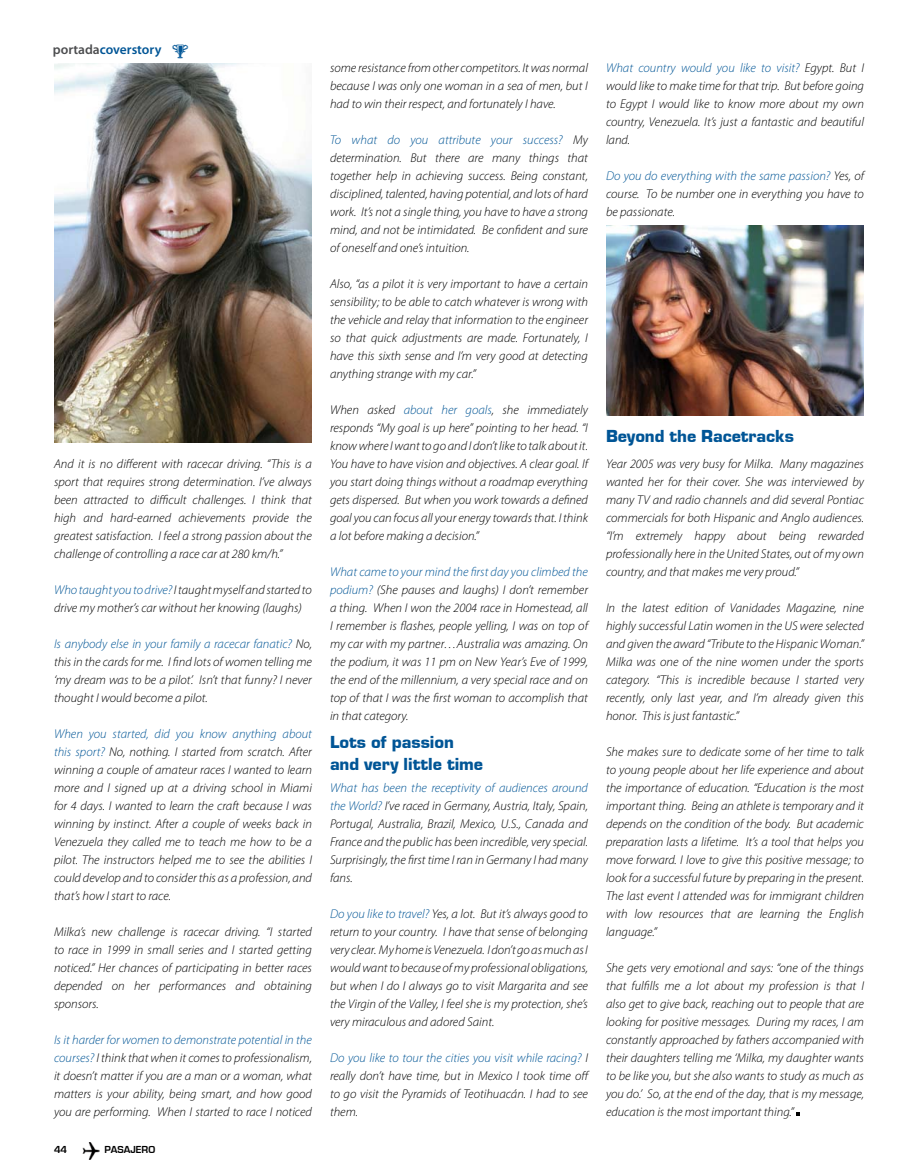
<style>
.page{position:relative;width:918px;height:1175px;background:#fff}
.page>*{position:absolute;margin:0;border:0;box-sizing:border-box;transform-origin:0 0}
.t1{font:18px/21.6px "Eurostile Black DTC";color:#005596}
.t2{font:600 13.5px "Myriad Pro";color:#005596}
.t3{font:italic 300 12.75px/18px "Myriad Pro";color:#000;text-align:justify}
.t4{font:700 10.5px "Eurostile";color:#000}
.s1{color:#4c4d4f}
.s2{color:#005596}
</style>
<div class="page">
<img style="left:83px;top:1142px;width:17px;height:17px">
<img style="left:54px;top:63px;width:258px;height:379px">
<img style="left:606px;top:225px;width:258px;height:191px">
<svg style="left:796px;top:1112px;width:4px;height:3px"></svg>
<p class="t2" style="left:53px;top:41px;width:110px"><span class="s1">portada</span>coverstory</p>
<p class="t3" style="left:54px;top:455px;width:260px">And it is no different with racecar driving. “This is a sport that requires strong determination. I’ve always been attracted to difficult challenges. I think that high and hard-earned achievements provide the greatest satisfaction. I feel a strong passion about the challenge of controlling a race car at 280 km/h.”</p>
<p class="t3" style="left:54px;top:581px;width:259px"><span class="s2">Who taught you to drive?</span> I taught myself and started to drive my mother’s car without her knowing (laughs)</p>
<p class="t3" style="left:54px;top:635px;width:260px"><span class="s2">Is anybody else in your family a racecar fanatic?</span> No, this in the cards for me. I find lots of women telling me ‘my dream was to be a pilot’. Isn’t that funny? I never thought I would become a pilot.</p>
<p class="t3" style="left:54px;top:725px;width:260px"><span class="s2">When you started, did you know anything about this sport?</span> No, nothing. I started from scratch. After winning a couple of amateur races I wanted to learn more and I signed up at a driving school in Miami for 4 days. I wanted to learn the craft because I was winning by instinct. After a couple of weeks back in Venezuela they called me to teach me how to be a pilot. The instructors helped me to see the abilities I could develop and to consider this as a profession, and that’s how I start to race.</p>
<p class="t3" style="left:54px;top:923px;width:260px">Milka’s new challenge is racecar driving. “I started to race in 1999 in small series and I started getting noticed.” Her chances of participating in better races depended on her performances and obtaining sponsors.</p>
<p class="t3" style="left:54px;top:1031px;width:259px"><span class="s2">Is it harder for women to demonstrate potential in the courses?</span> I think that when it comes to professionalism, it doesn’t matter if you are a man or a woman, what matters is your ability, being smart, and how good you are performing. When I started to race I noticed</p>
<p class="t4" style="left:54px;top:1144px;width:8px">44</p>
<p class="t4" style="left:105px;top:1144px;width:52px">PASAJERO</p>
<p class="t3" style="left:330px;top:59px;width:260px">some resistance from other competitors. It was normal because I was only one woman in a sea of men, but I had to win their respect, and fortunately I have.</p>
<p class="t3" style="left:330px;top:131px;width:260px"><span class="s2">To what do you attribute your success?</span> My determination. But there are many things that together help in achieving success. Being constant, disciplined, talented, having potential, and lots of hard work. It’s not a single thing, you have to have a strong mind, and not be intimidated. Be confident and sure of oneself and one’s intuition.</p>
<p class="t3" style="left:330px;top:275px;width:260px">Also, “as a pilot it is very important to have a certain sensibility; to be able to catch whatever is wrong with the vehicle and relay that information to the engineer so that quick adjustments are made. Fortunately, I have this sixth sense and I’m very good at detecting anything strange with my car.”</p>
<p class="t3" style="left:330px;top:401px;width:260px">When asked <span class="s2">about her goals</span>, she immediately responds “My goal is up here” pointing to her head. “I know where I want to go and I don’t like to talk about it.<br>You have to have vision and objectives. A clear goal. If you start doing things without a roadmap everything gets dispersed. But when you work towards a defined goal you can focus all your energy towards that. I think a lot before making a decision.”</p>
<p class="t3" style="left:330px;top:563px;width:260px"><span class="s2">What came to your mind the first day you climbed the podium?</span> (She pauses and laughs) I don’t remember a thing. When I won the 2004 race in Homestead, all I remember is flashes, people yelling, I was on top of my car with my partner…Australia was amazing. On the podium, it was 11 pm on New Year’s Eve of 1999, the end of the millennium, a very special race and on top of that I was the first woman to accomplish that in that category.</p>
<h1 class="t1" style="left:330px;top:731px;width:155px">Lots of passion and very little time</h1>
<p class="t3" style="left:330px;top:779px;width:260px"><span class="s2">What has been the receptivity of audiences around the World?</span> I’ve raced in Germany, Austria, Italy, Spain, Portugal, Australia, Brazil, Mexico, U.S., Canada and France and the public has been incredible, very special.<br>Surprisingly, the first time I ran in Germany I had many fans.</p>
<p class="t3" style="left:330px;top:905px;width:260px"><span class="s2">Do you like to travel?</span> Yes, a lot. But it’s always good to return to your country. I have that sense of belonging very clear. My home is Venezuela. I don’t go as much as I would want to because of my professional obligations, but when I do I always go to visit Margarita and see the Virgin of the Valley, I feel she is my protection, she’s very miraculous and adored Saint.</p>
<p class="t3" style="left:330px;top:1049px;width:261px;text-align:left"><span class="s2">Do you like to tour the cities you visit while racing?</span> I really don’t have time, but in Mexico I took time off to go visit the Pyramids of Teotihuacán. I had to see them.</p>
<p class="t3" style="left:606px;top:59px;width:260px"><span class="s2">What country would you like to visit?</span> Egypt. But I would like to make time for that trip. But before going to Egypt I would like to know more about my own country, Venezuela. It’s just a fantastic and beautiful land.</p>
<p class="t3" style="left:606px;top:167px;width:259px"><span class="s2">Do you do everything with the same passion?</span> Yes, of course. To be number one in everything you have to be passionate.</p>
<h1 class="t1" style="left:606px;top:425px;width:189px">Beyond the Racetracks</h1>
<p class="t3" style="left:606px;top:455px;width:260px">Year 2005 was very busy for Milka. Many magazines wanted her for their cover. She was interviewed by many TV and radio channels and did several Pontiac commercials for both Hispanic and Anglo audiences. “I’m extremely happy about being rewarded professionally here in the United States, out of my own country, and that makes me very proud.”</p>
<p class="t3" style="left:606px;top:599px;width:260px">In the latest edition of Vanidades Magazine, nine highly successful Latin women in the US were selected and given the award “Tribute to the Hispanic Woman.” Milka was one of the nine women under the sports category. “This is incredible because I started very recently, only last year, and I’m already given this honor. This is just fantastic.”</p>
<p class="t3" style="left:606px;top:743px;width:260px">She makes sure to dedicate some of her time to talk to young people about her life experience and about the importance of education. “Education is the most important thing. Being an athlete is temporary and it depends on the condition of the body. But academic preparation lasts a lifetime. It’s a tool that helps you move forward. I love to give this positive message; to look for a successful future by preparing in the present.<br>The last event I attended was for immigrant children with low resources that are learning the English language.”</p>
<p class="t3" style="left:606px;top:959px;width:260px">She gets very emotional and says: “one of the things that fulfills me a lot about my profession is that I also get to give back, reaching out to people that are looking for positive messages. During my races, I am constantly approached by fathers accompanied with their daughters telling me ‘Milka, my daughter wants to be like you, but she also wants to study as much as you do.’ So, at the end of the day, that is my message, education is the most important thing.”</p>
</div>
